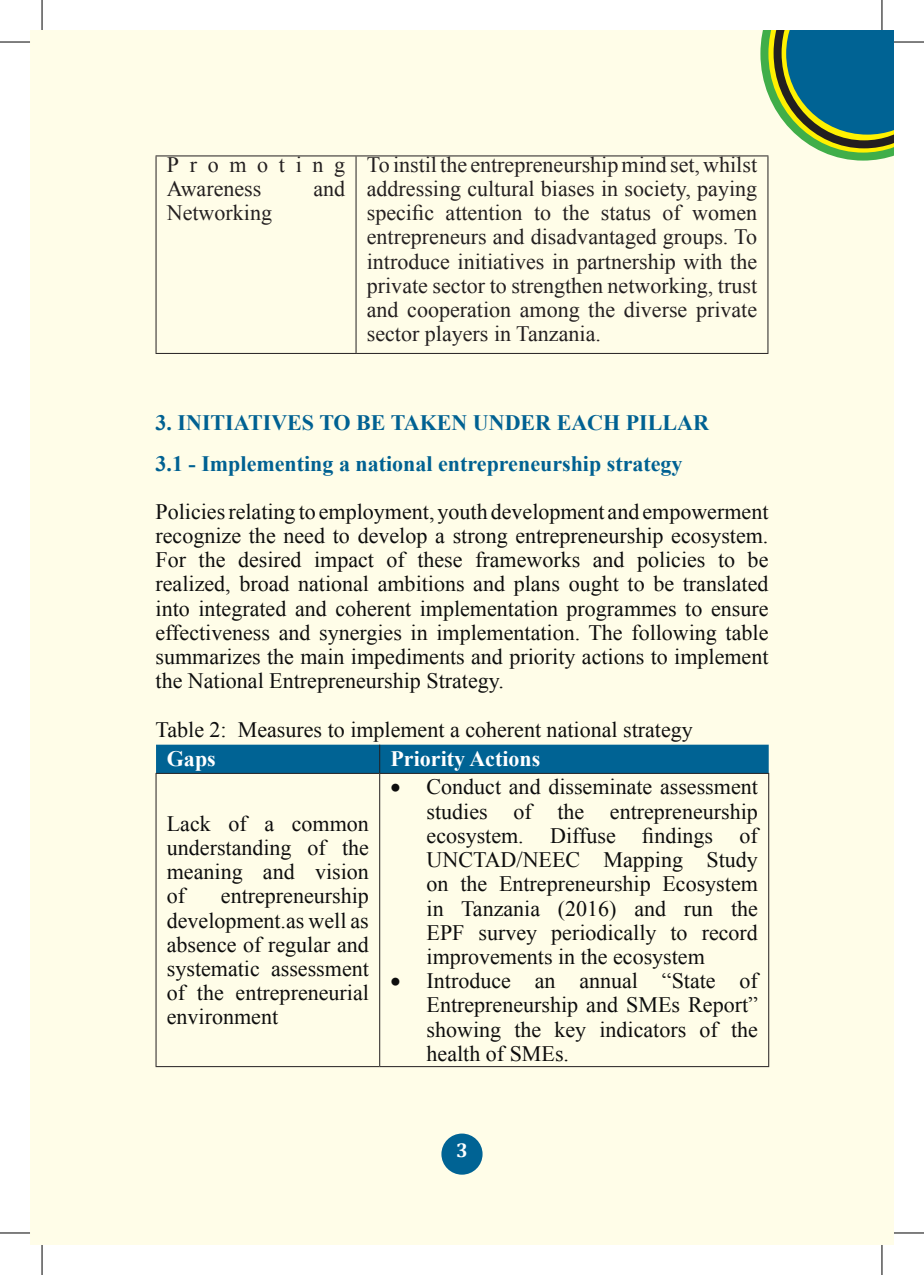
<style>
.page{position:relative;width:924px;height:1275px;background:#fff}
.page>*{position:absolute;margin:0;border:0;box-sizing:border-box;transform-origin:0 0}
.List_Paragraph{font:22px/24.2px "Times New Roman";color:#0d0d0d;text-align:justify}
.List_Paragraph-2{font:22px/24.2px "Times New Roman";color:#231f20;text-align:justify}
.Heading_2{font:700 22px "Times New Roman";color:#006192}
.List_Paragraph-3{font:700 22px "Times New Roman";color:#006192}
.List_Paragraph-4{font:700 22px "Times New Roman";color:#fff}
.List_Paragraph-5{font:22px/24.2px "Times New Roman";letter-spacing:.24em;color:#231f20}
.t1{font:700 20px "Cambria";color:#fff}
</style>
<div class="page">
<div style="left:31px;top:31px;width:861px;height:1213px;background:#fffde8"></div>
<svg style="left:756px;top:31px;width:136px;height:134px"></svg>
<div style="left:441px;top:1133px;width:41px;height:41px;background:#006394;border-radius:50%"></div>
<hr style="left:155px;top:155px;width:201px;height:1px;background:#231f20">
<hr style="left:155px;top:156px;width:1px;height:197px;background:#231f20">
<hr style="left:356px;top:155px;width:412px;height:1px;background:#231f20">
<hr style="left:355px;top:156px;width:1px;height:197px;background:#231f20">
<hr style="left:767px;top:156px;width:1px;height:197px;background:#231f20">
<hr style="left:155px;top:353px;width:201px;height:1px;background:#231f20">
<hr style="left:356px;top:353px;width:412px;height:1px;background:#231f20">
<svg style="left:156px;top:744px;width:612px;height:29px;background:#066695"></svg>
<hr style="left:155px;top:773px;width:224px;height:1px;background:#231f20">
<hr style="left:155px;top:774px;width:1px;height:292px;background:#231f20">
<hr style="left:379px;top:773px;width:389px;height:1px;background:#231f20">
<hr style="left:767px;top:774px;width:1px;height:292px;background:#231f20">
<hr style="left:155px;top:1066px;width:224px;height:1px;background:#231f20">
<hr style="left:379px;top:1066px;width:389px;height:1px;background:#231f20">
<hr style="left:379px;top:774px;width:1px;height:292px;background:#231f20">
<hr style="left:0;top:42px;width:30px;height:1px;background:#000">
<hr style="left:893px;top:42px;width:30px;height:1px;background:#000">
<hr style="left:0;top:1232px;width:30px;height:1px;background:#000">
<hr style="left:893px;top:1232px;width:30px;height:1px;background:#000">
<hr style="left:42px;top:0;width:1px;height:30px;background:#000">
<hr style="left:42px;top:1245px;width:1px;height:30px;background:#000">
<hr style="left:881px;top:0;width:1px;height:30px;background:#000">
<hr style="left:881px;top:1245px;width:1px;height:30px;background:#000">
<p class="List_Paragraph-5" style="left:167px;top:152px;width:180px">Promoting<br>Awareness</p>
<p class="List_Paragraph-2" style="left:313px;top:176px;width:33px">and</p>
<p class="List_Paragraph-2" style="left:167px;top:200px;width:107px">Networking</p>
<p class="List_Paragraph-2" style="left:366px;top:152px;width:391px">To instil the entrepreneurship mind set, whilst addressing cultural biases in society, paying specific attention to the status of women entrepreneurs and disadvantaged groups. To introduce initiatives in partnership with the private sector to strengthen networking, trust and cooperation among the diverse private sector players in Tanzania.</p>
<p class="List_Paragraph-3" style="left:155px;top:408px;width:554px">3. INITIATIVES TO BE TAKEN UNDER EACH PILLAR</p>
<p class="Heading_2" style="left:155px;top:448px;width:528px">3.1 - Implementing a national entrepreneurship strategy</p>
<p class="List_Paragraph" style="left:155px;top:499px;width:614px">Policies relating to employment, youth development and empowerment recognize the need to develop a strong entrepreneurship ecosystem.<br>For the desired impact of these frameworks and policies to be realized, broad national ambitions and plans ought to be translated into integrated and coherent implementation programmes to ensure effectiveness and synergies in implementation. The following table summarizes the main impediments and priority actions to implement the National Entrepreneurship Strategy.</p>
<p class="List_Paragraph" style="left:155px;top:717px;width:538px">Table 2: Measures to implement a coherent national strategy</p>
<p class="List_Paragraph-4" style="left:167px;top:743px;width:50px">Gaps</p>
<p class="List_Paragraph-4" style="left:390px;top:743px;width:151px">Priority Actions</p>
<p class="List_Paragraph" style="left:167px;top:811px;width:203px">Lack of a common understanding of the meaning and vision of</p>
<p class="List_Paragraph" style="left:167px;top:883px;width:203px;text-indent:54px">entrepreneurship development.as well as absence of regular and systematic assessment of the entrepreneurial environment</p>
<p class="List_Paragraph" style="left:426px;top:774px;width:333px;text-indent:-36px">• Conduct and disseminate assessment studies of the entrepreneurship ecosystem. Diffuse findings of UNCTAD/NEEC Mapping Study on the Entrepreneurship Ecosystem in Tanzania (2016) and run the EPF survey periodically to record improvements in the ecosystem</p>
<p class="List_Paragraph" style="left:426px;top:968px;width:333px;text-indent:-36px">• Introduce an annual “State of Entrepreneurship and SMEs Report” showing the key indicators of the health of SMEs.</p>
<p class="t1" style="left:456px;top:1136px;width:13px">3</p>
</div>
